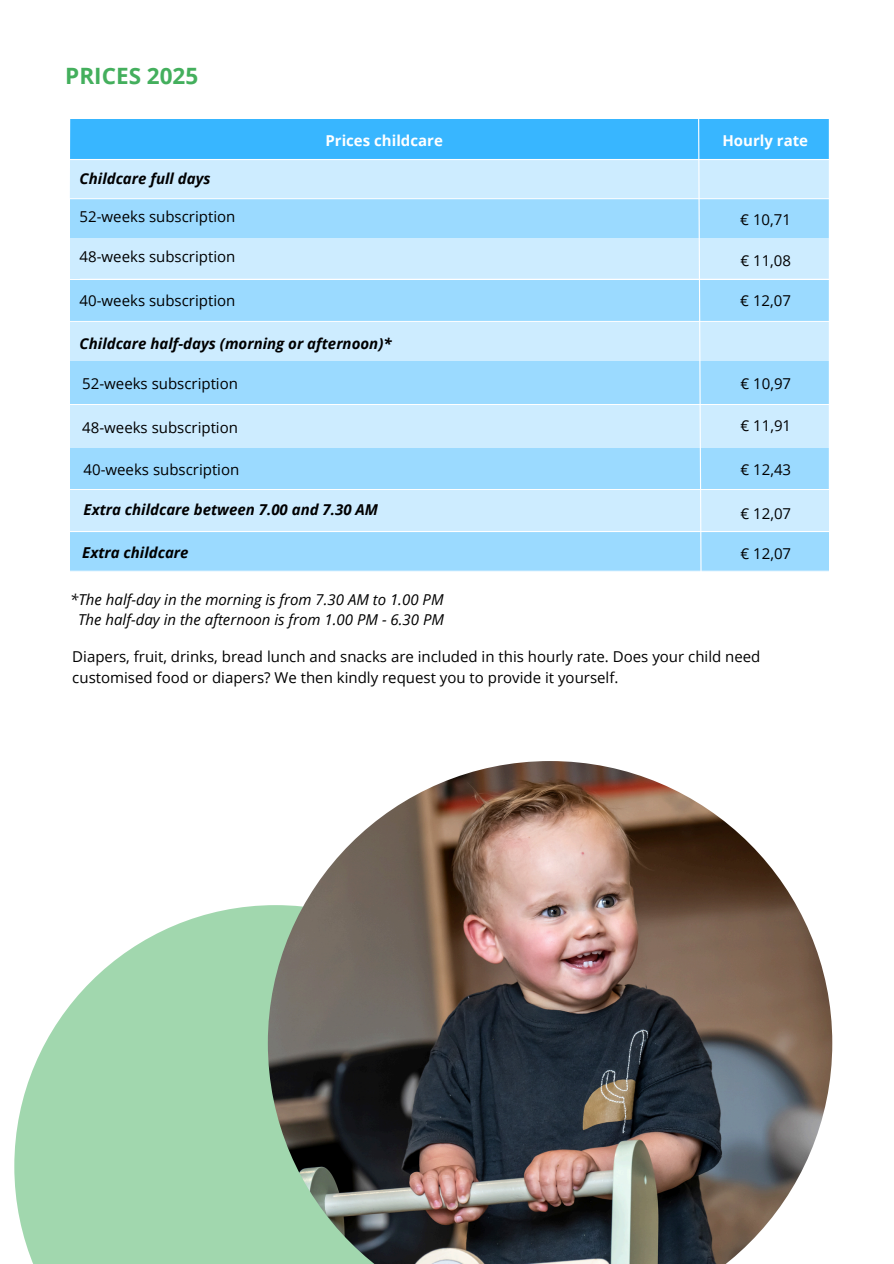
<style>
.page{position:relative;width:894px;height:1264px;background:#fff}
.page>*{position:absolute;margin:0;border:0;box-sizing:border-box;transform-origin:0 0}
.t1{font:700 22.5px "Open Sans";color:#44af5d}
.t2{font:15px/20.2px "Open Sans";color:#000}
.t3{font:italic 700 15px "Open Sans";color:#000}
.t4{font:italic 15px "Open Sans";color:#000}
.t5{font:700 15px "Open Sans";color:#fff}
</style>
<div class="page">
<svg style="left:14px;top:905px;width:254px;height:358px;fill:#a1d7ae"></svg>
<img style="left:268px;top:761px;width:564px;height:502px">
<div style="left:67px;top:120px;width:765px;height:39px;background:#38b6ff"></div>
<div style="left:67px;top:159px;width:764px;height:39px;background:#cdecff"></div>
<div style="left:70px;top:198px;width:758px;height:39px;background:#9bdaff"></div>
<div style="left:70px;top:238px;width:758px;height:41px;background:#cdecff"></div>
<div style="left:70px;top:280px;width:758px;height:41px;background:#9bdaff"></div>
<div style="left:70px;top:320px;width:758px;height:40px;background:#cdecff"></div>
<div style="left:70px;top:362px;width:758px;height:42px;background:#9bdaff"></div>
<div style="left:70px;top:448px;width:758px;height:41px;background:#9bdaff"></div>
<div style="left:70px;top:405px;width:759px;height:42px;background:#cdecff"></div>
<hr style="left:61px;top:159px;width:783px;height:1px;background:#fff">
<svg style="left:67px;top:119px;width:5px;height:451px"></svg>
<div style="left:828px;top:113px;width:5px;height:513px;background:#fff"></div>
<hr style="left:56px;top:198px;width:785px;height:1px;background:#fff">
<hr style="left:57px;top:321px;width:785px;height:1px;background:#fff">
<div style="left:70px;top:490px;width:758px;height:41px;background:#cdecff"></div>
<div style="left:71px;top:531px;width:757px;height:41px;background:#9bdaff"></div>
<svg style="left:697px;top:119px;width:5px;height:451px"></svg>
<hr style="left:64px;top:531px;width:785px;height:1px;background:#fff">
<hr style="left:64px;top:570px;width:785px;height:2px;background:#fff">
<p class="t1" style="left:65px;top:60px;width:134px">PRICES 2025</p>
<h2 class="t3" style="left:80px;top:168px;width:132px">Childcare full days</h2>
<p class="t2" style="left:80px;top:206px;width:157px">52-weeks subscription</p>
<h2 class="t2" style="left:80px;top:246px;width:157px">48-weeks subscription</h2>
<p class="t2" style="left:80px;top:290px;width:157px">40-weeks subscription</p>
<p class="t5" style="left:325px;top:130px;width:119px">Prices childcare</p>
<p class="t3" style="left:80px;top:332px;width:313px">Childcare half-days (morning or afternoon)*</p>
<p class="t2" style="left:82px;top:373px;width:157px">52-weeks subscription</p>
<p class="t2" style="left:82px;top:417px;width:157px">48-weeks subscription</p>
<p class="t2" style="left:84px;top:459px;width:157px">40-weeks subscription</p>
<p class="t3" style="left:84px;top:499px;width:296px">Extra childcare between 7.00 and 7.30 AM</p>
<p class="t3" style="left:82px;top:541px;width:108px">Extra childcare</p>
<p class="t4" style="left:70px;top:589px;width:375px">*The half-day in the morning is from 7.30 AM to 1.00 PM</p>
<h2 class="t4" style="left:78px;top:609px;width:367px">The half-day in the afternoon is from 1.00 PM - 6.30 PM</h2>
<p class="t5" style="left:722px;top:130px;width:87px">Hourly rate</p>
<p class="t2" style="left:740px;top:209px;width:52px">€ 10,71</p>
<p class="t2" style="left:740px;top:250px;width:52px">€ 11,08</p>
<p class="t2" style="left:740px;top:290px;width:52px">€ 12,07</p>
<h2 class="t2" style="left:740px;top:373px;width:52px">€ 10,97</h2>
<p class="t2" style="left:740px;top:415px;width:52px">€ 11,91</p>
<p class="t2" style="left:740px;top:459px;width:52px">€ 12,43</p>
<p class="t2" style="left:740px;top:503px;width:52px">€ 12,07</p>
<p class="t2" style="left:740px;top:542px;width:52px">€ 12,07</p>
<p class="t2" style="left:72px;top:646px;width:689px">Diapers, fruit, drinks, bread lunch and snacks are included in this hourly rate. Does your child need customised food or diapers? We then kindly request you to provide it yourself.</p>
</div>
